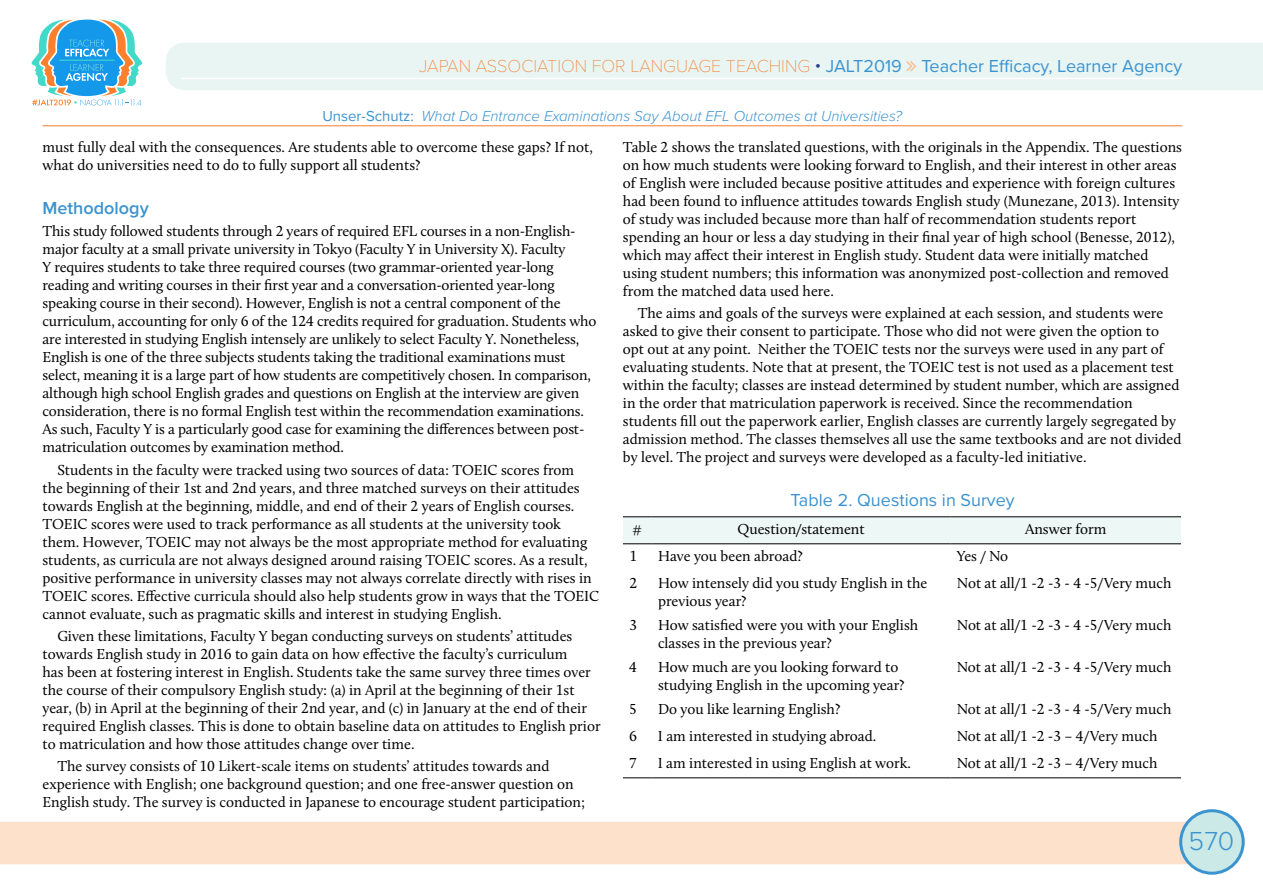
<style>
.page{position:relative;width:1263px;height:893px;background:#fff}
.page>*{position:absolute;margin:0;border:0;box-sizing:border-box;transform-origin:0 0}
.t1{font:300 27px "Proxima Nova";color:#3b93d0}
.t2{font:18px "Proxima Nova";color:#3b93d0}
.t3{font:600 18px "Proxima Nova";color:#3b93d0}
.t4{font:15px/18px "Calluna";color:#000}
.t5{font:italic 300 15px "Proxima Nova";color:#3b93d0}
.s1{font-family:"Proxima Nova T";font-weight:100;color:#f57d2e}
.s2{font-weight:300;color:#25408f}
.s3{font-weight:400;font-style:normal}
</style>
<div class="page">
<div style="left:0;top:822px;width:1190px;height:42px;background:#fee1cb"></div>
<div style="left:1181px;top:811px;width:62px;height:62px;background:#cbe9e6;border-radius:50%"></div>
<div style="left:1179px;top:809px;width:66px;height:66px;border:3px solid #3b93d0;border-radius:50%"></div>
<svg style="left:31px;top:19px;width:112px;height:87px"></svg>
<div style="left:166px;top:43px;width:1097px;height:47px;background:#e9f5f3"></div>
<hr style="left:182px;top:78px;width:1000px;height:1px;background:#fff">
<hr style="left:43px;top:126px;width:1139px;height:1px;background:#f57d2e">
<svg style="left:623px;top:517px;width:558px;height:28px;background:#e4edeb"></svg>
<hr style="left:652px;top:544px;width:298px;height:1px;background:#000">
<hr style="left:950px;top:544px;width:231px;height:1px;background:#000">
<svg style="left:623px;top:778px;width:29px;height:1px"></svg>
<hr style="left:652px;top:778px;width:298px;height:1px;background:#000">
<hr style="left:950px;top:778px;width:231px;height:1px;background:#000">
<svg style="left:907px;top:61px;width:9px;height:10px"></svg>
<p class="t2" style="left:419px;top:52px;width:764px"><span class="s1">JAPAN ASSOCIATION FOR LANGUAGE TEACHING</span> <span class="s2">•</span> JALT2019 Teacher Efficacy, Learner Agency</p>
<p class="t5" style="left:322px;top:105px;width:581px"><span class="s3">Unser-Schutz:</span> What Do Entrance Examinations Say About EFL Outcomes at Universities?</p>
<p class="t4" style="left:43px;top:137px;width:552px">must fully deal with the consequences. Are students able to overcome these gaps? If not, what do universities need to do to fully support all students?</p>
<p class="t3" style="left:43px;top:195px;width:108px">Methodology</p>
<p class="t4" style="left:43px;top:222px;width:555px">This study followed students through 2 years of required EFL courses in a non-English&shy;major faculty at a small private university in Tokyo (Faculty Y in University X). Faculty<br>Y requires students to take three required courses (two grammar-oriented year-long reading and writing courses in their first year and a conversation-oriented year-long speaking course in their second). However, English is not a central component of the curriculum, accounting for only 6 of the 124 credits required for graduation. Students who are interested in studying English intensely are unlikely to select Faculty Y. Nonetheless, English is one of the three subjects students taking the traditional examinations must select, meaning it is a large part of how students are competitively chosen. In comparison, although high school English grades and questions on English at the interview are given consideration, there is no formal English test within the recommendation examinations.<br>As such, Faculty Y is a particularly good case for examining the differences between post&shy;matriculation outcomes by examination method.</p>
<p class="t4" style="left:43px;top:460px;width:558px;text-indent:15px">Students in the faculty were tracked using two sources of data: TOEIC scores from<br>the beginning of their 1st and 2nd years, and three matched surveys on their attitudes towards English at the beginning, middle, and end of their 2 years of English courses.<br>TOEIC scores were used to track performance as all students at the university took them. However, TOEIC may not always be the most appropriate method for evaluating students, as curricula are not always designed around raising TOEIC scores. As a result, positive performance in university classes may not always correlate directly with rises in TOEIC scores. Effective curricula should also help students grow in ways that the TOEIC cannot evaluate, such as pragmatic skills and interest in studying English.</p>
<p class="t4" style="left:43px;top:627px;width:560px;text-indent:15px">Given these limitations, Faculty Y began conducting surveys on students’ attitudes towards English study in 2016 to gain data on how effective the faculty’s curriculum<br>has been at fostering interest in English. Students take the same survey three times over the course of their compulsory English study: (a) in April at the beginning of their 1st year, (b) in April at the beginning of their 2nd year, and (c) in January at the end of their required English classes. This is done to obtain baseline data on attitudes to English prior to matriculation and how those attitudes change over time.</p>
<p class="t4" style="left:43px;top:757px;width:544px;text-indent:15px">The survey consists of 10 Likert-scale items on students’ attitudes towards and experience with English; one background question; and one free-answer question on<br>English study. The survey is conducted in Japanese to encourage student participation;</p>
<p class="t4" style="left:623px;top:137px;width:561px">Table 2 shows the translated questions, with the originals in the Appendix. The questions on how much students were looking forward to English, and their interest in other areas of English were included because positive attitudes and experience with foreign cultures had been found to influence attitudes towards English study (Munezane, 2013). Intensity of study was included because more than half of recommendation students report spending an hour or less a day studying in their final year of high school (Benesse, 2012), which may affect their interest in English study. Student data were initially matched using student numbers; this information was anonymized post-collection and removed from the matched data used here.</p>
<p class="t4" style="left:623px;top:304px;width:560px;text-indent:15px">The aims and goals of the surveys were explained at each session, and students were asked to give their consent to participate. Those who did not were given the option to opt out at any point. Neither the TOEIC tests nor the surveys were used in any part of evaluating students. Note that at present, the TOEIC test is not used as a placement test within the faculty; classes are instead determined by student number, which are assigned in the order that matriculation paperwork is received. Since the recommendation students fill out the paperwork earlier, English classes are currently largely segregated by admission method. The classes themselves all use the same textbooks and are not divided by level. The project and surveys were developed as a faculty-led initiative.</p>
<p class="t2" style="left:790px;top:487px;width:226px">Table 2. Questions in Survey</p>
<p class="t4" style="left:633px;top:520px;width:11px">#</p>
<p class="t4" style="left:737px;top:520px;width:129px">Question/statement</p>
<p class="t4" style="left:1025px;top:520px;width:83px">Answer form</p>
<p class="t4" style="left:629px;top:547px;width:9px">1</p>
<p class="t4" style="left:658px;top:547px;width:146px">Have you been abroad?</p>
<p class="t4" style="left:957px;top:547px;width:53px">Yes / No</p>
<p class="t4" style="left:629px;top:574px;width:9px">2</p>
<p class="t4" style="left:658px;top:574px;width:271px">How intensely did you study English in the previous year?</p>
<p class="t4" style="left:957px;top:574px;width:216px">Not at all/1 -2 -3 - 4 -5/Very much</p>
<p class="t4" style="left:629px;top:616px;width:9px">3</p>
<p class="t4" style="left:658px;top:616px;width:262px">How satisfied were you with your English classes in the previous year?</p>
<p class="t4" style="left:957px;top:616px;width:216px">Not at all/1 -2 -3 - 4 -5/Very much</p>
<p class="t4" style="left:629px;top:658px;width:9px">4</p>
<p class="t4" style="left:658px;top:658px;width:248px">How much are you looking forward to studying English in the upcoming year?</p>
<p class="t4" style="left:957px;top:658px;width:216px">Not at all/1 -2 -3 - 4 -5/Very much</p>
<p class="t4" style="left:629px;top:700px;width:9px">5</p>
<p class="t4" style="left:658px;top:700px;width:184px">Do you like learning English?</p>
<p class="t4" style="left:957px;top:700px;width:216px">Not at all/1 -2 -3 - 4 -5/Very much</p>
<p class="t4" style="left:629px;top:727px;width:9px">6</p>
<p class="t4" style="left:658px;top:727px;width:220px">I am interested in studying abroad.</p>
<p class="t4" style="left:957px;top:727px;width:202px">Not at all/1 -2 -3 – 4/Very much</p>
<p class="t4" style="left:629px;top:754px;width:9px">7</p>
<p class="t4" style="left:658px;top:754px;width:255px">I am interested in using English at work.</p>
<p class="t4" style="left:957px;top:754px;width:202px">Not at all/1 -2 -3 – 4/Very much</p>
<h1 class="t1" style="left:1188px;top:820px;width:47px">570</h1>
</div>
